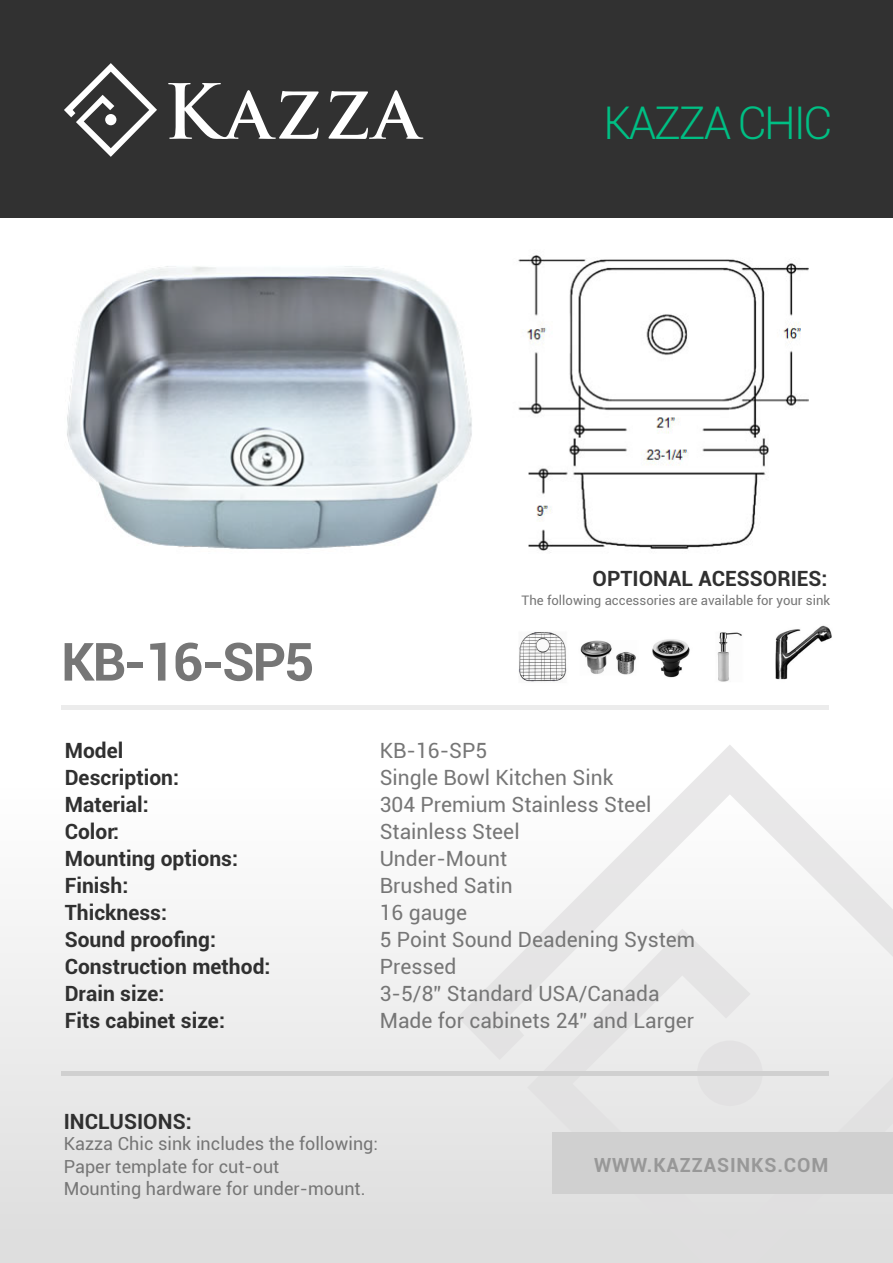
<style>
.page{position:relative;width:893px;height:1263px;background:#fff}
.page>*{position:absolute;margin:0;border:0;box-sizing:border-box;transform-origin:0 0}
.t1{font:700 52.65px "Roboto";letter-spacing:-.04em;color:#767676}
.t2{font:300 45px "Roboto";letter-spacing:-.05em;color:#00bf84}
.t3{font:21px/27px "Roboto";color:#767676}
.t4{font:700 21px/27px "Roboto";color:#303030}
.t5{font:700 19.5px "Roboto";letter-spacing:.045em;color:#989898}
.t6{font:18px/22.5px "Roboto";color:#767676}
.t7{font:13.2px "Roboto";color:#767676}
</style>
<div class="page">
<svg style="left:0;top:705px;width:829px;height:558px"></svg>
<svg style="left:457px;top:744px;width:436px;height:519px;fill:#ececec"></svg>
<div style="left:552px;top:1132px;width:341px;height:61px;background:#d0d0d0"></div>
<img style="left:0;top:217px;width:893px;height:336px">
<div style="left:0;top:0;width:893px;height:217px;background:#313131"></div>
<svg style="left:64px;top:63px;width:93px;height:94px"></svg>
<svg style="left:168px;top:83px;width:151px;height:56px"></svg>
<svg style="left:329px;top:90px;width:94px;height:49px"></svg>
<div style="left:61px;top:705px;width:767px;height:5px;background:#ececec"></div>
<hr style="left:61px;top:1071px;width:767px;height:4px;background:#d0d0d0">
<img style="left:518px;top:625px;width:314px;height:57px">
<h2 class="t2" style="left:603px;top:92px;width:231px">KAZZA CHIC</h2>
<p class="t4" style="left:593px;top:564px;width:236px">OPTIONAL ACESSORIES:</p>
<h1 class="t1" style="left:61px;top:625px;width:255px">KB-16-SP5</h1>
<p class="t4" style="left:65px;top:736px;width:207px">Model<br>Description:<br>Material:<br>Color:<br>Mounting options:<br>Finish:<br>Thickness:<br>Sound proofing:<br>Construction method:<br>Drain size:<br>Fits cabinet size:</p>
<p class="t7" style="left:522px;top:591px;width:310px">The following accessories are available for your sink</p>
<p class="t3" style="left:380px;top:736px;width:317px">KB-16-SP5<br>Single Bowl Kitchen Sink<br>304 Premium Stainless Steel<br>Stainless Steel<br>Under-Mount<br>Brushed Satin<br>16 gauge<br>5 Point Sound Deadening System<br>Pressed<br>3-5/8” Standard USA/Canada<br>Made for cabinets 24” and Larger</p>
<p class="t4" style="left:64px;top:1107px;width:129px">INCLUSIONS:</p>
<p class="t6" style="left:64px;top:1132px;width:316px">Kazza Chic sink includes the following:<br>Paper template for cut-out<br>Mounting hardware for under-mount.</p>
<p class="t5" style="left:594px;top:1151px;width:236px">WWW.KAZZASINKS.COM</p>
</div>
